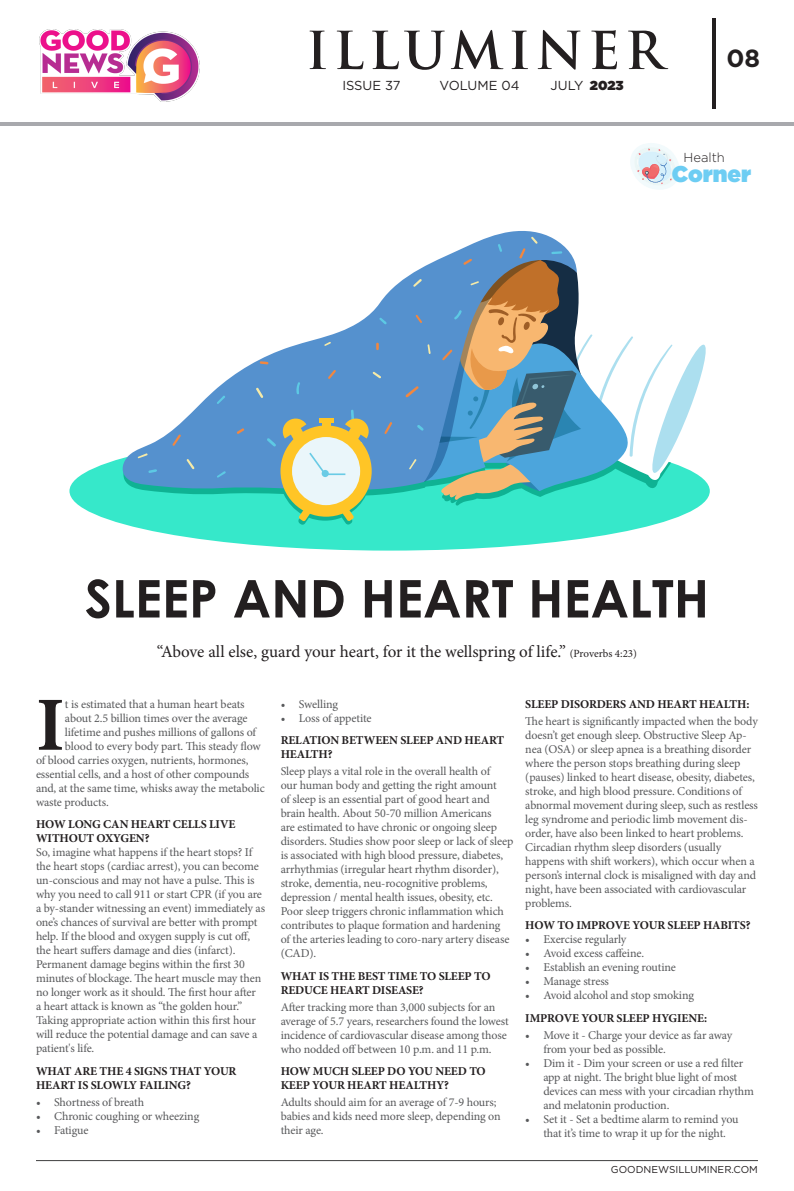
<style>
.page{position:relative;width:794px;height:1191px;background:#fff}
.page>*{position:absolute;margin:0;border:0;box-sizing:border-box;transform-origin:0 0}
.t1{font:700 76.6px "Minion Pro";color:#231f20}
.t2{font:700 52px "Century Gothic";color:#231f20}
.t3{font:700 50.9px "Trajan Pro";letter-spacing:.09em;color:#231f20}
.t4{font:700 24.8px "Gotham";color:#231f20}
.t5{font:900 22.8px "Gotham";color:#6dcdf3}
.t6{font:17px "Minion Pro";letter-spacing:-.005em;color:#231f20}
.t7{font:13px "Gotham";color:#231f20}
.t8{font:300 13px "Gotham";color:#231f20}
.t9{font:12px/14px "Minion Pro";letter-spacing:-.01em;color:#57585a}
.t10{font:700 12px/14px "Minion Pro";letter-spacing:-.01em;color:#231f20}
.t11{font:10px "Gotham";color:#231f20}
.s1{font-weight:900}
.s2{font-size:11px}
</style>
<div class="page">
<hr style="left:36px;top:1160px;width:722px;height:1px;background:#3e3e3f">
<hr style="left:712px;top:18px;width:4px;height:90px;background:#231f20">
<hr style="left:0;top:122px;width:794px;height:3px;background:#a8a9ad">
<img style="left:39px;top:29px;width:161px;height:73px">
<svg style="left:630px;top:143px;width:49px;height:47px"></svg>
<div style="left:69px;top:431px;width:641px;height:119px;background:#36e8ca;border-radius:50%"></div>
<svg style="left:121px;top:231px;width:429px;height:264px"></svg>
<svg style="left:138px;top:453px;width:10px;height:5px"></svg>
<svg style="left:186px;top:459px;width:8px;height:10px"></svg>
<svg style="left:217px;top:395px;width:8px;height:9px"></svg>
<svg style="left:217px;top:471px;width:9px;height:7px"></svg>
<svg style="left:148px;top:469px;width:9px;height:4px"></svg>
<svg style="left:237px;top:428px;width:7px;height:6px"></svg>
<svg style="left:172px;top:434px;width:9px;height:12px"></svg>
<svg style="left:256px;top:237px;width:454px;height:284px"></svg>
<div style="left:322px;top:470px;width:7px;height:7px;background:#6acbe5;border-radius:50%"></div>
<p class="t3" style="left:306px;top:19px;width:359px">ILLUMINER</p>
<p class="t7" style="left:342px;top:77px;width:60px">ISSUE 37</p>
<p class="t7" style="left:439px;top:77px;width:81px">VOLUME 04</p>
<p class="t7" style="left:550px;top:77px;width:75px">JULY <span class="s1">2023</span></p>
<p class="t4" style="left:726px;top:42px;width:35px">08</p>
<p class="t8" style="left:683px;top:149px;width:43px">Health</p>
<p class="t5" style="left:672px;top:158px;width:81px">Corner</p>
<p class="t2" style="left:85px;top:559px;width:625px">SLEEP AND HEART HEALTH</p>
<p class="t6" style="left:157px;top:640px;width:481px">“Above all else, guard your heart, for it the wellspring of life.” <span class="s2">(Proverbs 4:23)</span></p>
<p class="t1" style="left:36px;top:671px;width:30px">I</p>
<p class="t9" style="left:65px;top:697px;width:181px">t is estimated that a human heart beats</p>
<p class="t9" style="left:65px;top:711px;width:184px">about 2.5 billion times over the average</p>
<p class="t9" style="left:65px;top:725px;width:193px">lifetime and pushes millions of gallons of</p>
<p class="t9" style="left:65px;top:739px;width:197px">blood to every body part. This steady flow</p>
<p class="t9" style="left:36px;top:753px;width:214px">of blood carries oxygen, nutrients, hormones,</p>
<p class="t9" style="left:36px;top:767px;width:215px">essential cells, and a host of other compounds</p>
<p class="t9" style="left:36px;top:781px;width:230px">and, at the same time, whisks away the metabolic</p>
<p class="t9" style="left:36px;top:795px;width:74px">waste products.</p>
<p class="t10" style="left:36px;top:817px;width:201px">HOW LONG CAN HEART CELLS LIVE<br>WITHOUT OXYGEN?</p>
<p class="t9" style="left:36px;top:845px;width:230px">So, imagine what happens if the heart stops? If the heart stops (cardiac arrest), you can become un-conscious and may not have a pulse. This is why you need to call 911 or start CPR (if you are a by-stander witnessing an event) immediately as one’s chances of survival are better with prompt help. If the blood and oxygen supply is cut off, the heart suffers damage and dies (infarct).<br>Permanent damage begins within the first 30 minutes of blockage. The heart muscle may then no longer work as it should. The first hour after<br>a heart attack is known as “the golden hour.” Taking appropriate action within this first hour will reduce the potential damage and can save a patient's life.</p>
<p class="t10" style="left:36px;top:1063px;width:202px">WHAT ARE THE 4 SIGNS THAT YOUR<br>HEART IS SLOWLY FAILING?</p>
<p class="t9" style="left:36px;top:1095px;width:110px">• Shortness of breath</p>
<p class="t9" style="left:36px;top:1109px;width:165px">• Chronic coughing or wheezing</p>
<p class="t9" style="left:36px;top:1123px;width:54px">• Fatigue</p>
<p class="t9" style="left:281px;top:697px;width:59px">• Swelling</p>
<p class="t9" style="left:281px;top:711px;width:92px">• Loss of appetite</p>
<p class="t10" style="left:281px;top:733px;width:225px">RELATION BETWEEN SLEEP AND HEART<br>HEALTH?</p>
<p class="t9" style="left:281px;top:764px;width:234px">Sleep plays a vital role in the overall health of<br>our human body and getting the right amount<br>of sleep is an essential part of good heart and brain health. About 50-70 million Americans<br>are estimated to have chronic or ongoing sleep disorders. Studies show poor sleep or lack of sleep is associated with high blood pressure, diabetes, arrhythmias (irregular heart rhythm disorder), stroke, dementia, neu-rocognitive problems, depression / mental health issues, obesity, etc.<br>Poor sleep triggers chronic inflammation which contributes to plaque formation and hardening<br>of the arteries leading to coro-nary artery disease (CAD).</p>
<p class="t10" style="left:281px;top:968px;width:211px">WHAT IS THE BEST TIME TO SLEEP TO<br>REDUCE HEART DISEASE?</p>
<p class="t9" style="left:281px;top:999px;width:229px">After tracking more than 3,000 subjects for an average of 5.7 years, researchers found the lowest incidence of cardiovascular disease among those who nodded off between 10 p.m. and 11 p.m.</p>
<p class="t10" style="left:281px;top:1064px;width:207px">HOW MUCH SLEEP DO YOU NEED TO<br>KEEP YOUR HEART HEALTHY?</p>
<p class="t9" style="left:281px;top:1095px;width:221px">Adults should aim for an average of 7-9 hours; babies and kids need more sleep, depending on their age.</p>
<p class="t10" style="left:525px;top:696px;width:226px">SLEEP DISORDERS AND HEART HEALTH:</p>
<p class="t9" style="left:525px;top:714px;width:234px">The heart is significantly impacted when the body doesn’t get enough sleep. Obstructive Sleep Ap&shy;nea (OSA) or sleep apnea is a breathing disorder where the person stops breathing during sleep (pauses) linked to heart disease, obesity, diabetes, stroke, and high blood pressure. Conditions of abnormal movement during sleep, such as restless leg syndrome and periodic limb movement dis&shy;order, have also been linked to heart problems.<br>Circadian rhythm sleep disorders (usually happens with shift workers), which occur when a person’s internal clock is misaligned with day and night, have been associated with cardiovascular problems.</p>
<p class="t10" style="left:525px;top:918px;width:227px">HOW TO IMPROVE YOUR SLEEP HABITS?</p>
<p class="t9" style="left:525px;top:932px;width:103px">• Exercise regularly</p>
<p class="t9" style="left:525px;top:946px;width:120px">• Avoid excess caffeine.</p>
<p class="t9" style="left:525px;top:960px;width:152px">• Establish an evening routine</p>
<p class="t9" style="left:525px;top:974px;width:85px">• Manage stress</p>
<p class="t9" style="left:525px;top:988px;width:170px">• Avoid alcohol and stop smoking</p>
<p class="t10" style="left:525px;top:1010px;width:183px">IMPROVE YOUR SLEEP HYGIENE:</p>
<p class="t9" style="left:543px;top:1027px;width:191px;text-indent:-18px">• Move it - Charge your device as far away from your bed as possible.</p>
<p class="t9" style="left:543px;top:1055px;width:212px;text-indent:-18px">• Dim it - Dim your screen or use a red filter app at night. The bright blue light of most devices can mess with your circadian rhythm and melatonin production.</p>
<p class="t9" style="left:525px;top:1111px;width:215px;text-align:center">• Set it - Set a bedtime alarm to remind you that it’s time to wrap it up for the night.</p>
<p class="t11" style="left:611px;top:1163px;width:149px">GOODNEWSILLUMINER.COM</p>
</div>
